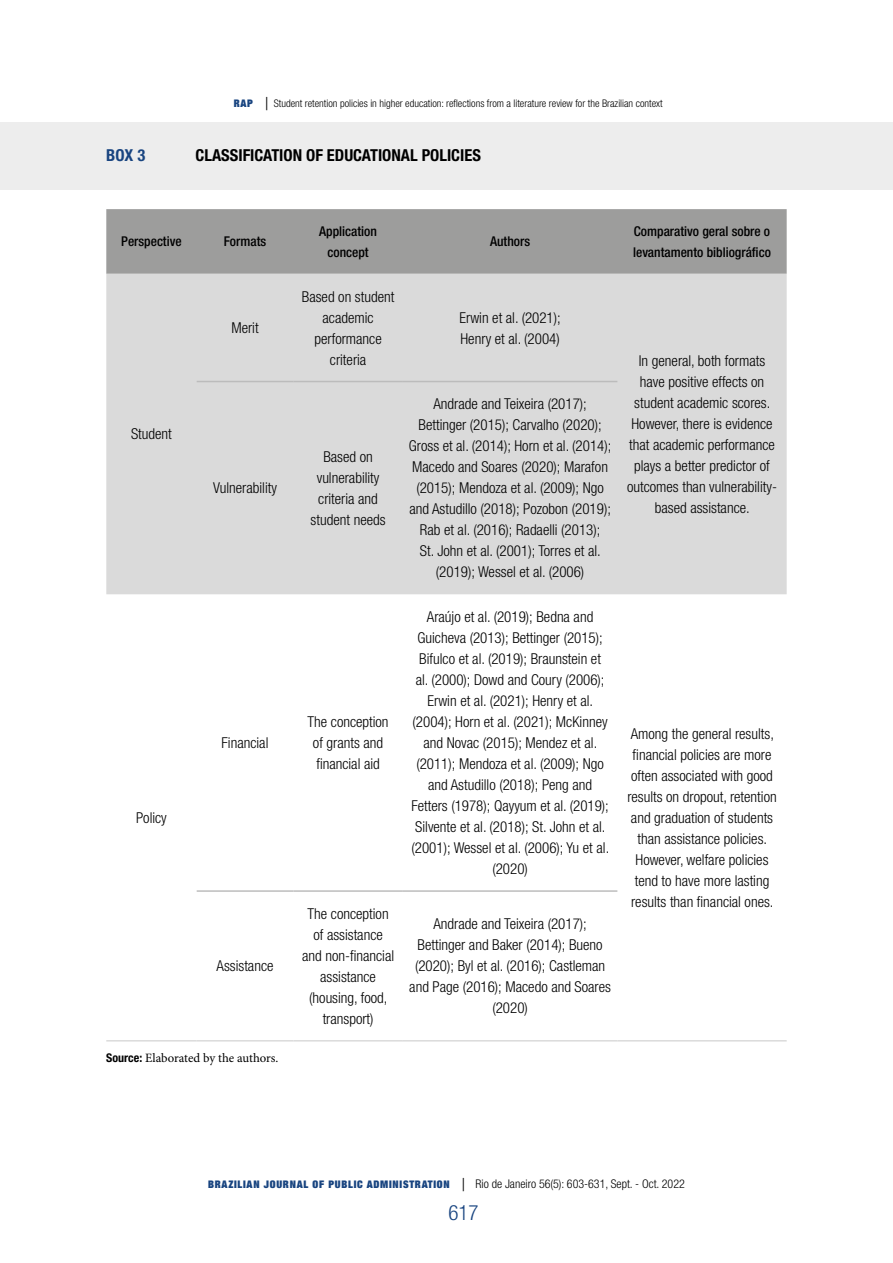
<style>
.page{position:relative;width:893px;height:1263px;background:#fff}
.page>*{position:absolute;margin:0;border:0;box-sizing:border-box;transform-origin:0 0}
.t1{font:300 condensed 21px "Helvetica Neue LT Std";color:#184480}
.t2{font:700 condensed 16.5px "Helvetica Neue LT Std";color:#000}
.t3{font:700 condensed 16.5px "Helvetica Neue LT Std";color:#184480}
.t4{font:300 condensed 15px/21px "Helvetica Neue LT Std";color:#000;text-align:center}
.t5{font:500 condensed 13.5px/21px "Helvetica Neue LT Std";color:#000;text-align:center}
.t6{font:12.75px "Minion Pro";letter-spacing:-.005em;color:#000}
.t7{font:300 condensed 12px "Helvetica Neue LT Std";color:#000}
.t8{font:300 condensed 10.5px "Helvetica Neue LT Std";color:#000}
.s1{font-family:"Helvetica Neue";font-weight:900;font-stretch:expanded;color:#184480}
.s2{font-size:18px}
.s3{font-family:"Helvetica Neue LT Std";font-weight:700;font-stretch:condensed;font-size:12px}
.s4{font-family:"Helvetica Neue";font-weight:900;font-stretch:expanded;font-size:10.5px;color:#184480}
</style>
<div class="page">
<div style="left:0;top:122px;width:892px;height:67px;background:#ededed"></div>
<div style="left:106px;top:209px;width:681px;height:65px;background:#9d9d9c"></div>
<div style="left:106px;top:274px;width:681px;height:320px;background:#dadada"></div>
<hr style="left:197px;top:381px;width:96px;height:1px;background:#bcbcbc">
<hr style="left:293px;top:381px;width:110px;height:1px;background:#bcbcbc">
<hr style="left:403px;top:381px;width:214px;height:1px;background:#bcbcbc">
<hr style="left:197px;top:890px;width:96px;height:2px;background:#bcbcbc">
<hr style="left:293px;top:890px;width:110px;height:2px;background:#bcbcbc">
<hr style="left:403px;top:890px;width:214px;height:2px;background:#bcbcbc">
<hr style="left:106px;top:1040px;width:91px;height:1px;background:#dadada">
<hr style="left:617px;top:1040px;width:170px;height:1px;background:#dadada">
<hr style="left:197px;top:1040px;width:96px;height:1px;background:#dadada">
<hr style="left:293px;top:1040px;width:110px;height:1px;background:#dadada">
<hr style="left:403px;top:1040px;width:214px;height:1px;background:#dadada">
<p class="t8" style="left:234px;top:98px;width:430px"><span class="s1">RAP</span> <span class="s2">|</span> Student retention policies in higher education: reflections from a literature review for the Brazilian context</p>
<p class="t3" style="left:106px;top:145px;width:41px">BOX 3</p>
<p class="t2" style="left:196px;top:145px;width:287px">CLASSIFICATION OF EDUCATIONAL POLICIES</p>
<p class="t5" style="left:121px;top:231px;width:62px">Perspective</p>
<p class="t5" style="left:224px;top:231px;width:44px">Formats</p>
<p class="t5" style="left:319px;top:220px;width:59px">Application concept</p>
<p class="t5" style="left:490px;top:231px;width:42px">Authors</p>
<p class="t5" style="left:633px;top:220px;width:139px;text-align:left">Comparativo geral sobre o levantamento bibliográfico</p>
<p class="t4" style="left:131px;top:423px;width:42px">Student</p>
<p class="t4" style="left:231px;top:317px;width:29px">Merit</p>
<p class="t4" style="left:213px;top:477px;width:65px">Vulnerability</p>
<p class="t4" style="left:136px;top:807px;width:32px">Policy</p>
<p class="t4" style="left:222px;top:732px;width:48px">Financial</p>
<p class="t4" style="left:217px;top:955px;width:58px">Assistance</p>
<p class="t6" style="left:106px;top:1049px;width:174px"><span class="s3">Source:</span> Elaborated by the authors.</p>
<p class="t4" style="left:302px;top:286px;width:94px">Based on student academic performance criteria</p>
<p class="t4" style="left:311px;top:446px;width:76px">Based on vulnerability criteria and student needs</p>
<p class="t4" style="left:308px;top:711px;width:83px">The conception of grants and financial aid</p>
<p class="t4" style="left:460px;top:307px;width:103px;text-align:left">Erwin et al. (2021);<br>Henry et al. (2004)</p>
<p class="t4" style="left:409px;top:393px;width:204px">Andrade and Teixeira (2017); Bettinger (2015); Carvalho (2020); Gross et al. (2014); Horn et al. (2014); Macedo and Soares (2020); Marafon (2015); Mendoza et al. (2009); Ngo and Astudillo (2018); Pozobon (2019); Rab et al. (2016); Radaelli (2013);<br>St. John et al. (2001); Torres et al. (2019); Wessel et al. (2006)</p>
<p class="t4" style="left:411px;top:606px;width:199px">Araújo et al. (2019); Bedna and<br>Guicheva (2013); Bettinger (2015);<br>Bifulco et al. (2019); Braunstein et al. (2000); Dowd and Coury (2006);<br>Erwin et al. (2021); Henry et al. (2004); Horn et al. (2021); McKinney and Novac (2015); Mendez et al. (2011); Mendoza et al. (2009); Ngo and Astudillo (2018); Peng and<br>Fetters (1978); Qayyum et al. (2019);<br>Silvente et al. (2018); St. John et al. (2001); Wessel et al. (2006); Yu et al. (2020)</p>
<p class="t4" style="left:302px;top:903px;width:94px">The conception of assistance and non-financial assistance (housing, food, transport)</p>
<p class="t4" style="left:409px;top:913px;width:203px">Andrade and Teixeira (2017);<br>Bettinger and Baker (2014); Bueno (2020); Byl et al. (2016); Castleman and Page (2016); Macedo and Soares (2020)</p>
<p class="t4" style="left:627px;top:350px;width:151px">In general, both formats have positive effects on student academic scores.<br>However, there is evidence that academic performance plays a better predictor of outcomes than vulnerability&shy;based assistance.</p>
<p class="t4" style="left:627px;top:723px;width:151px">Among the general results, financial policies are more often associated with good results on dropout, retention and graduation of students than assistance policies.<br>However, welfare policies tend to have more lasting results than financial ones.</p>
<p class="t7" style="left:208px;top:1176px;width:478px"><span class="s4">BRAZILIAN JOURNAL OF PUBLIC ADMINISTRATION</span> <span class="s2">|</span> Rio de Janeiro 56(5): 603-631, Sept. - Oct. 2022</p>
<h1 class="t1" style="left:448px;top:1200px;width:32px">617</h1>
</div>
